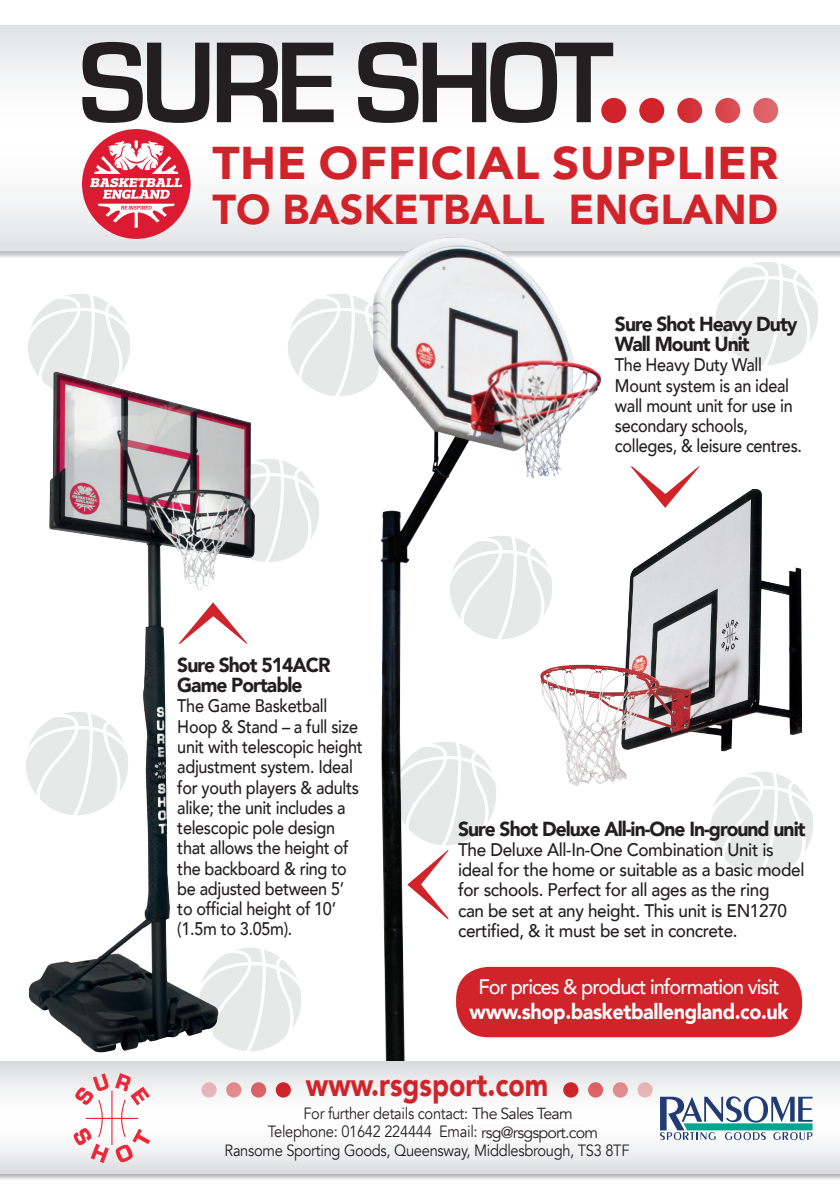
<style>
.page{position:relative;width:840px;height:1191px;background:#fff}
.page>*{position:absolute;margin:0;border:0;box-sizing:border-box;transform-origin:0 0}
.t1{font:700 119.4px "Eurostile";letter-spacing:-.05em;color:#231f20;scale:.94 1}
.t2{font:900 45.8px "Avenir";letter-spacing:.01em;color:#d1232a;scale:1.04 1}
.t3{font:900 41.8px "Avenir";color:#d1232a}
.t4{font:900 32.4px "Avenir";color:#d1232a;scale:.83 1}
.t5{font:900 21.2px "Avenir";letter-spacing:-.02em;color:#fff;scale:.93 1}
.t6{font:500 21px "Avenir";letter-spacing:-.05em;color:#fff;scale:.95 1}
.t7{font:900 20.2px/20.2px "Avenir";letter-spacing:-.05em;color:#231f20;scale:.95 1}
.t8{font:500 18.2px/20.2px "Avenir";letter-spacing:-.02em;color:#231f20;scale:.89 1}
.t9{font:500 18.2px/20.2px "Avenir";letter-spacing:-.02em;color:#231f20;scale:.94 1}
.t10{font:16.2px/18.4px "Avenir";letter-spacing:-.02em;color:#231f20;text-align:center;scale:.9 1}
.backPagedetails{font:16px "Avenir";letter-spacing:-.05em;color:#231f20}
</style>
<div class="page">
<img style="left:716px;top:262px;width:102px;height:103px">
<img style="left:259px;top:949px;width:42px;height:101px">
<img style="left:28px;top:294px;width:102px;height:77px">
<img style="left:602px;top:489px;width:199px;height:294px">
<div style="left:0;top:25px;width:839px;height:234px;background:#231f20;opacity:.35"></div>
<svg style="left:0;top:25px;width:839px;height:226px"></svg>
<div style="left:82px;top:129px;width:108px;height:110px;background:#dc1a32;border-radius:50%"></div>
<svg style="left:90px;top:140px;width:92px;height:88px"></svg>
<div style="left:601px;top:98px;width:25px;height:25px;background:#d1232a;border-radius:50%"></div>
<div style="left:639px;top:98px;width:25px;height:25px;background:#d1232a;border-radius:50%"></div>
<div style="left:677px;top:98px;width:24px;height:25px;background:#d33037;border-radius:50%"></div>
<svg style="left:714px;top:98px;width:25px;height:25px"></svg>
<svg style="left:752px;top:98px;width:25px;height:25px"></svg>
<svg style="left:630px;top:466px;width:69px;height:42px"></svg>
<img style="left:708px;top:769px;width:105px;height:106px">
<img style="left:288px;top:294px;width:83px;height:102px">
<img style="left:259px;top:459px;width:60px;height:103px">
<img style="left:26px;top:371px;width:233px;height:682px">
<svg style="left:178px;top:602px;width:69px;height:42px"></svg>
<img style="left:371px;top:237px;width:231px;height:824px">
<div style="left:456px;top:967px;width:345px;height:70px;background:#d1232a;border-radius:32px"></div>
<div style="left:0;top:1061px;width:839px;height:120px;background:#231f20;opacity:.35"></div>
<svg style="left:0;top:1061px;width:839px;height:112px"></svg>
<svg style="left:659px;top:1096px;width:153px;height:44px"></svg>
<svg style="left:73px;top:1073px;width:77px;height:90px"></svg>
<div style="left:563px;top:1082px;width:15px;height:15px;background:#d1232a;border-radius:50%"></div>
<svg style="left:587px;top:1082px;width:16px;height:15px"></svg>
<svg style="left:612px;top:1082px;width:15px;height:15px"></svg>
<div style="left:637px;top:1082px;width:15px;height:15px;background:#e8b5b7;border-radius:50%"></div>
<div style="left:275px;top:1082px;width:16px;height:15px;background:#d1232a;border-radius:50%"></div>
<div style="left:251px;top:1082px;width:15px;height:15px;background:#db6266;border-radius:50%"></div>
<div style="left:226px;top:1082px;width:15px;height:15px;background:#e18b8f;border-radius:50%"></div>
<div style="left:201px;top:1082px;width:15px;height:15px;background:#e8b5b7;border-radius:50%"></div>
<div style="left:472px;top:1106px;width:78px;height:14px;background:#fefefe"></div>
<div style="left:481px;top:1124px;width:104px;height:18px;background:#fcfcfc"></div>
<p class="t1" style="left:79px;top:18px;width:570px">SURE SHOT</p>
<p class="t2" style="left:212px;top:124px;width:545px">THE OFFICIAL SUPPLIER</p>
<p class="t3" style="left:212px;top:173px;width:567px">TO BASKETBALL ENGLAND</p>
<p class="t7" style="left:177px;top:654px;width:163px">Sure Shot 514ACR<br>Game Portable</p>
<p class="t8" style="left:177px;top:695px;width:210px">The Game Basketball<br>Hoop &amp; Stand – a full size unit with telescopic height adjustment system. Ideal for youth players &amp; adults alike; the unit includes a telescopic pole design that allows the height of the backboard &amp; ring to be adjusted between 5’ to official height of 10’ (1.5m to 3.05m).</p>
<p class="t7" style="left:614px;top:313px;width:194px">Sure Shot Heavy Duty<br>Wall Mount Unit</p>
<p class="t8" style="left:614px;top:354px;width:211px">The Heavy Duty Wall<br>Mount system is an ideal wall mount unit for use in secondary schools, colleges, &amp; leisure centres.</p>
<p class="t7" style="left:458px;top:818px;width:367px">Sure Shot Deluxe All-in-One In-ground unit</p>
<p class="t9" style="left:458px;top:838px;width:370px">The Deluxe All-In-One Combination Unit is ideal for the home or suitable as a basic model for schools. Perfect for all ages as the ring<br>can be set at any height. This unit is EN1270 certified, &amp; it must be set in concrete.</p>
<p class="t6" style="left:478px;top:968px;width:318px">For prices &amp; product information visit</p>
<p class="t5" style="left:469px;top:993px;width:344px">www.shop.basketballengland.co.uk</p>
<p class="t4" style="left:306px;top:1056px;width:293px">www.rsgsport.com</p>
<p class="t10" style="left:224px;top:1104px;width:451px">For further details contact: Eeva Liimola<br>Telephone: 01642 224444 Email: el@rsgsport.com<br>Ransome Sporting Goods, Queensway, Middlesbrough, TS3 8TF</p>
<p class="backPagedetails" style="left:472px;top:1104px;width:102px">The Sales Team</p>
<p class="backPagedetails" style="left:481px;top:1122px;width:118px">rsg@rsgsport.com</p>
</div>
